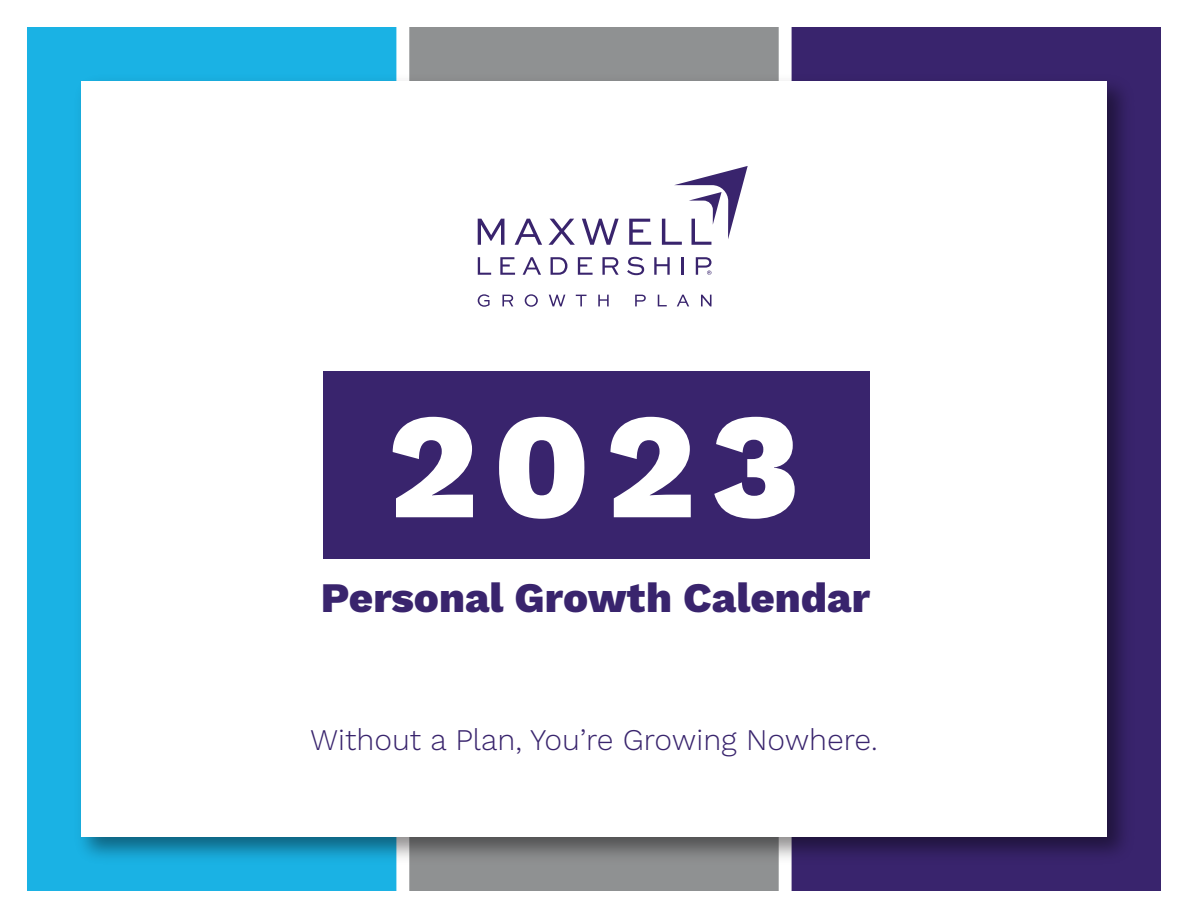
<style>
.page{position:relative;width:1188px;height:918px;background:#fff}
.page>*{position:absolute;margin:0;border:0;box-sizing:border-box;transform-origin:0 0}
.t1{font:800 150px "Work Sans";color:#fff}
.t2{font:800 42px "Work Sans";color:#39246d}
.t3{font:300 30px "Work Sans";color:#39246d}
</style>
<div class="page">
<div style="left:792px;top:27px;width:369px;height:864px;background:#39246d"></div>
<div style="left:409px;top:27px;width:370px;height:864px;background:#8f9192"></div>
<div style="left:27px;top:27px;width:369px;height:864px;background:#1ab2e4"></div>
<img style="left:81px;top:69px;width:1043px;height:801px">
<div style="left:81px;top:81px;width:1026px;height:756px;background:#fff"></div>
<svg style="left:478px;top:219px;width:26px;height:26px"></svg>
<svg style="left:515px;top:219px;width:27px;height:26px"></svg>
<svg style="left:548px;top:219px;width:27px;height:26px"></svg>
<svg style="left:582px;top:219px;width:37px;height:26px"></svg>
<svg style="left:629px;top:219px;width:22px;height:26px"></svg>
<svg style="left:478px;top:257px;width:13px;height:18px"></svg>
<svg style="left:500px;top:257px;width:15px;height:18px"></svg>
<svg style="left:523px;top:257px;width:18px;height:18px"></svg>
<svg style="left:551px;top:257px;width:16px;height:18px"></svg>
<svg style="left:578px;top:257px;width:15px;height:18px"></svg>
<svg style="left:602px;top:257px;width:17px;height:18px"></svg>
<svg style="left:627px;top:257px;width:17px;height:18px"></svg>
<svg style="left:654px;top:257px;width:16px;height:18px"></svg>
<svg style="left:682px;top:257px;width:2px;height:18px"></svg>
<svg style="left:696px;top:257px;width:16px;height:18px"></svg>
<svg style="left:662px;top:166px;width:86px;height:79px"></svg>
<svg style="left:478px;top:294px;width:12px;height:13px"></svg>
<svg style="left:502px;top:295px;width:11px;height:11px"></svg>
<svg style="left:525px;top:294px;width:13px;height:13px"></svg>
<svg style="left:549px;top:295px;width:16px;height:11px"></svg>
<svg style="left:576px;top:295px;width:11px;height:11px"></svg>
<svg style="left:598px;top:295px;width:11px;height:11px"></svg>
<svg style="left:635px;top:295px;width:11px;height:11px"></svg>
<svg style="left:658px;top:295px;width:9px;height:11px"></svg>
<svg style="left:677px;top:295px;width:12px;height:11px"></svg>
<svg style="left:701px;top:295px;width:11px;height:11px"></svg>
<div style="left:323px;top:371px;width:547px;height:188px;background:#39246d"></div>
<h1 class="t1" style="left:388px;top:380px;width:414px">2023</h1>
<h2 class="t2" style="left:321px;top:574px;width:551px">Personal Growth Calendar</h2>
<p class="t3" style="left:310px;top:722px;width:569px">Without a Plan, You’re Growing Nowhere.</p>
</div>
